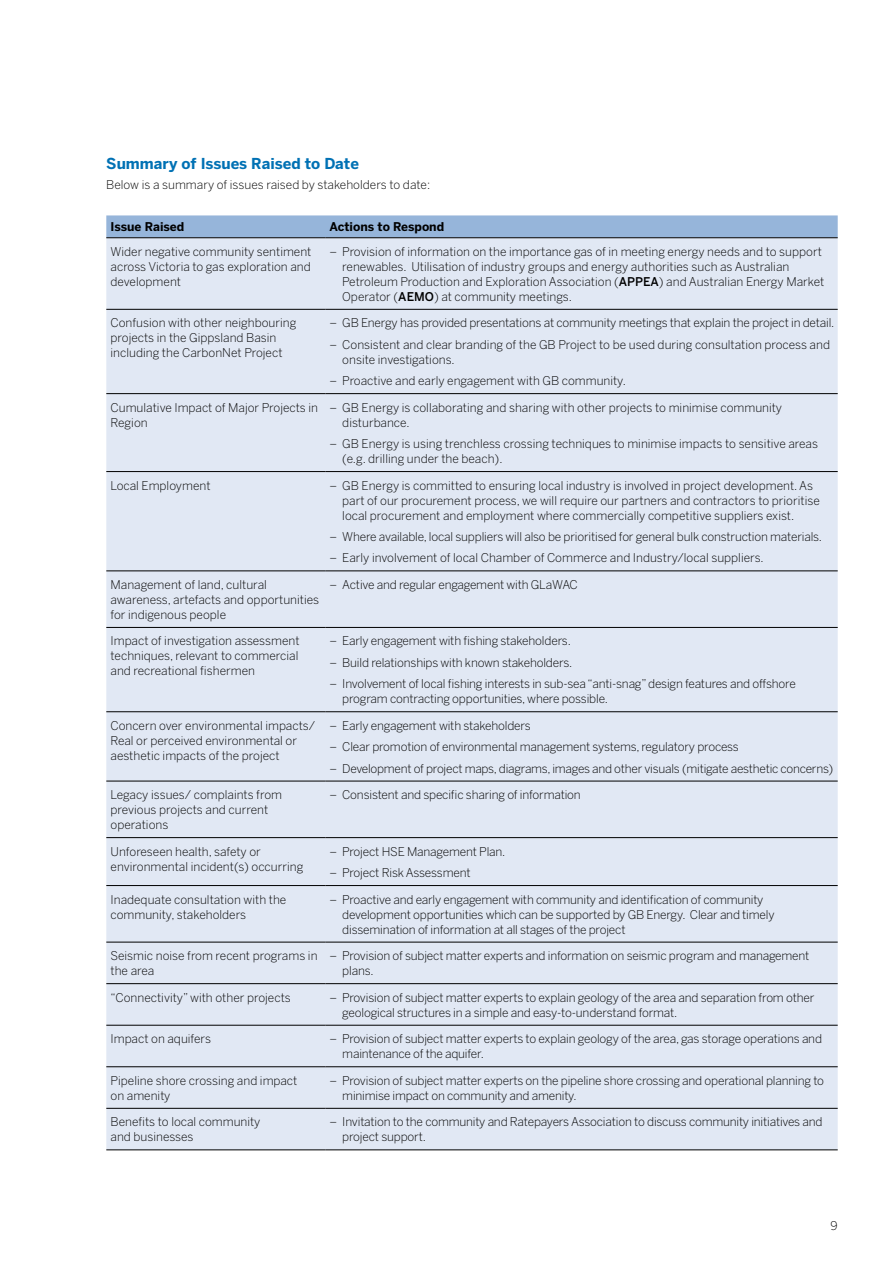
<style>
.page{position:relative;width:893px;height:1263px;background:#fff}
.page>*{position:absolute;margin:0;border:0;box-sizing:border-box;transform-origin:0 0}
.t1{font:700 15px "Benton Sans";color:#0071b4}
.t2{font:300 12px/15px "Benton Sans";letter-spacing:-.015em;color:#000}
.t3{font:700 12px "Benton Sans";color:#000}
.s1{font-weight:500}
</style>
<div class="page">
<div style="left:106px;top:215px;width:732px;height:22px;background:#96b5da"></div>
<div style="left:106px;top:238px;width:732px;height:911px;background:#e1e8f4"></div>
<hr style="left:106px;top:237px;width:219px;height:1px;background:#000">
<hr style="left:325px;top:237px;width:513px;height:1px;background:#000">
<hr style="left:106px;top:309px;width:219px;height:1px;background:#000">
<hr style="left:325px;top:309px;width:513px;height:1px;background:#000">
<hr style="left:106px;top:393px;width:219px;height:1px;background:#000">
<hr style="left:325px;top:393px;width:513px;height:1px;background:#000">
<hr style="left:106px;top:471px;width:219px;height:1px;background:#000">
<hr style="left:325px;top:471px;width:513px;height:1px;background:#000">
<hr style="left:106px;top:571px;width:219px;height:1px;background:#000">
<hr style="left:325px;top:571px;width:513px;height:1px;background:#000">
<hr style="left:106px;top:627px;width:219px;height:1px;background:#000">
<hr style="left:325px;top:627px;width:513px;height:1px;background:#000">
<hr style="left:106px;top:711px;width:219px;height:1px;background:#000">
<hr style="left:325px;top:711px;width:513px;height:1px;background:#000">
<hr style="left:106px;top:781px;width:219px;height:1px;background:#000">
<hr style="left:325px;top:781px;width:513px;height:1px;background:#000">
<hr style="left:106px;top:837px;width:219px;height:1px;background:#000">
<hr style="left:325px;top:837px;width:513px;height:1px;background:#000">
<hr style="left:106px;top:885px;width:219px;height:1px;background:#000">
<hr style="left:325px;top:885px;width:513px;height:1px;background:#000">
<hr style="left:106px;top:942px;width:219px;height:1px;background:#000">
<hr style="left:325px;top:942px;width:513px;height:1px;background:#000">
<hr style="left:106px;top:983px;width:219px;height:1px;background:#000">
<hr style="left:325px;top:983px;width:513px;height:1px;background:#000">
<hr style="left:106px;top:1025px;width:219px;height:1px;background:#000">
<hr style="left:325px;top:1025px;width:513px;height:1px;background:#000">
<hr style="left:106px;top:1066px;width:219px;height:1px;background:#000">
<hr style="left:325px;top:1066px;width:513px;height:1px;background:#000">
<hr style="left:106px;top:1108px;width:219px;height:1px;background:#000">
<hr style="left:325px;top:1108px;width:513px;height:1px;background:#000">
<hr style="left:106px;top:1149px;width:219px;height:1px;background:#000">
<hr style="left:325px;top:1149px;width:513px;height:1px;background:#000">
<p class="t1" style="left:106px;top:155px;width:254px">Summary of Issues Raised to Date</p>
<p class="t2" style="left:106px;top:177px;width:325px">Below is a summary of issues raised by stakeholders to date:</p>
<p class="t3" style="left:111px;top:220px;width:75px">Issue Raised</p>
<p class="t3" style="left:330px;top:220px;width:116px">Actions to Respond</p>
<p class="t2" style="left:111px;top:244px;width:202px;text-align:justify">Wider negative community sentiment across Victoria to gas exploration and development</p>
<p class="t2" style="left:342px;top:244px;width:484px;text-indent:-13px">– Provision of information on the importance gas of in meeting energy needs and to support renewables. Utilisation of industry groups and energy authorities such as Australian Petroleum Production and Exploration Association (<span class="s1">APPEA</span>) and Australian Energy Market Operator (<span class="s1">AEMO</span>) at community meetings.</p>
<p class="t2" style="left:111px;top:315px;width:187px">Confusion with other neighbouring projects in the Gippsland Basin including the CarbonNet Project</p>
<p class="t2" style="left:330px;top:315px;width:506px">– GB Energy has provided presentations at community meetings that explain the project in detail.</p>
<p class="t2" style="left:342px;top:337px;width:489px;text-indent:-13px">– Consistent and clear branding of the GB Project to be used during consultation process and onsite investigations.</p>
<p class="t2" style="left:330px;top:373px;width:298px">– Proactive and early engagement with GB community.</p>
<p class="t2" style="left:111px;top:400px;width:209px">Cumulative Impact of Major Projects in<br>Region</p>
<p class="t2" style="left:342px;top:400px;width:441px;text-indent:-13px">– GB Energy is collaborating and sharing with other projects to minimise community disturbance.</p>
<p class="t2" style="left:342px;top:436px;width:477px;text-indent:-13px">– GB Energy is using trenchless crossing techniques to minimise impacts to sensitive areas (e.g. drilling under the beach).</p>
<p class="t2" style="left:111px;top:478px;width:102px">Local Employment</p>
<p class="t2" style="left:342px;top:478px;width:479px;text-indent:-13px">– GB Energy is committed to ensuring local industry is involved in project development. As part of our procurement process, we will require our partners and contractors to prioritise local procurement and employment where commercially competitive suppliers exist.</p>
<p class="t2" style="left:330px;top:529px;width:494px">– Where available, local suppliers will also be prioritised for general bulk construction materials.</p>
<p class="t2" style="left:330px;top:550px;width:436px">– Early involvement of local Chamber of Commerce and Industry/local suppliers.</p>
<p class="t2" style="left:111px;top:577px;width:210px">Management of land, cultural awareness, artefacts and opportunities for indigenous people</p>
<p class="t2" style="left:330px;top:577px;width:250px">– Active and regular engagement with GLaWAC</p>
<p class="t2" style="left:111px;top:633px;width:191px;text-align:justify">Impact of investigation assessment techniques, relevant to commercial and recreational fishermen</p>
<p class="t2" style="left:330px;top:633px;width:243px">– Early engagement with fishing stakeholders.</p>
<p class="t2" style="left:330px;top:655px;width:244px">– Build relationships with known stakeholders.</p>
<p class="t2" style="left:342px;top:676px;width:455px;text-indent:-13px">– Involvement of local fishing interests in sub-sea “anti-snag” design features and offshore program contracting opportunities, where possible.</p>
<p class="t2" style="left:111px;top:718px;width:206px">Concern over environmental impacts/<br>Real or perceived environmental or aesthetic impacts of the project</p>
<p class="t2" style="left:330px;top:718px;width:203px">– Early engagement with stakeholders</p>
<p class="t2" style="left:330px;top:739px;width:411px">– Clear promotion of environmental management systems, regulatory process</p>
<p class="t2" style="left:330px;top:760px;width:505px">– Development of project maps, diagrams, images and other visuals (mitigate aesthetic concerns)</p>
<p class="t2" style="left:111px;top:787px;width:173px">Legacy issues/ complaints from previous projects and current operations</p>
<p class="t2" style="left:330px;top:787px;width:253px">– Consistent and specific sharing of information</p>
<p class="t2" style="left:111px;top:844px;width:194px">Unforeseen health, safety or environmental incident(s) occurring</p>
<p class="t2" style="left:330px;top:844px;width:177px">– Project HSE Management Plan.</p>
<p class="t2" style="left:330px;top:865px;width:143px">– Project Risk Assessment</p>
<p class="t2" style="left:111px;top:891px;width:177px">Inadequate consultation with the community, stakeholders</p>
<p class="t2" style="left:342px;top:891px;width:434px;text-indent:-13px">– Proactive and early engagement with community and identification of community development opportunities which can be supported by GB Energy. Clear and timely dissemination of information at all stages of the project</p>
<p class="t2" style="left:111px;top:948px;width:209px">Seismic noise from recent programs in the area</p>
<p class="t2" style="left:342px;top:948px;width:469px;text-indent:-13px">– Provision of subject matter experts and information on seismic program and management plans.</p>
<p class="t2" style="left:111px;top:990px;width:182px">“Connectivity” with other projects</p>
<p class="t2" style="left:342px;top:990px;width:474px;text-indent:-13px">– Provision of subject matter experts to explain geology of the area and separation from other geological structures in a simple and easy-to-understand format.</p>
<p class="t2" style="left:111px;top:1031px;width:102px">Impact on aquifers</p>
<p class="t2" style="left:342px;top:1031px;width:481px;text-indent:-13px">– Provision of subject matter experts to explain geology of the area, gas storage operations and maintenance of the aquifer.</p>
<p class="t2" style="left:111px;top:1073px;width:188px">Pipeline shore crossing and impact on amenity</p>
<p class="t2" style="left:342px;top:1073px;width:483px;text-indent:-13px">– Provision of subject matter experts on the pipeline shore crossing and operational planning to minimise impact on community and amenity.</p>
<p class="t2" style="left:111px;top:1114px;width:151px">Benefits to local community and businesses</p>
<p class="t2" style="left:342px;top:1114px;width:482px;text-indent:-13px">– Invitation to the community and Ratepayers Association to discuss community initiatives and project support.</p>
<p class="t2" style="left:830px;top:1218px;width:9px">9</p>
</div>
